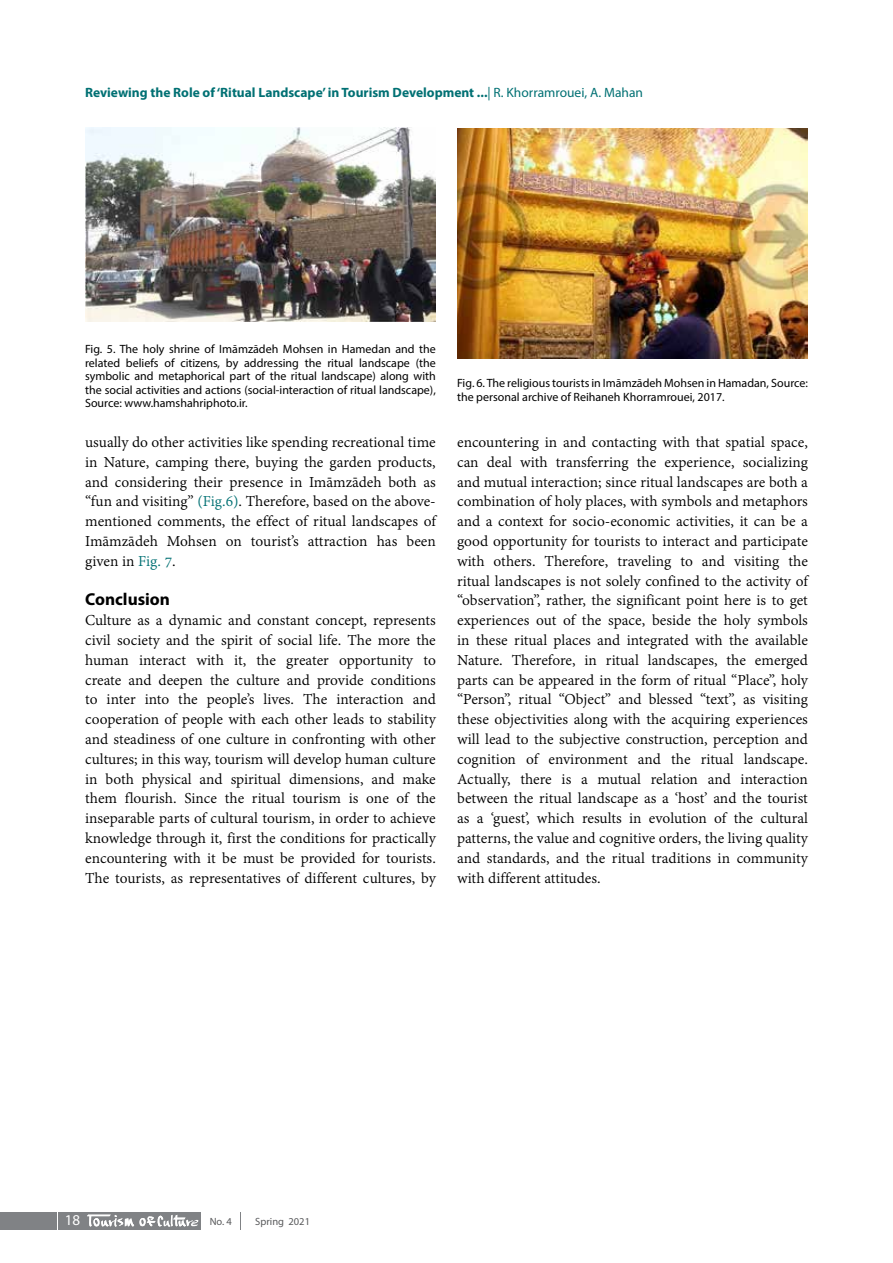
<style>
.page{position:relative;width:893px;height:1263px;background:#fff}
.page>*{position:absolute;margin:0;border:0;box-sizing:border-box;transform-origin:0 0}
.t1{font:700 17.25px "Myriad Pro";color:#000}
.t2{font:16.5px/19.8px "Adobe Devanagari";color:#000;text-align:justify}
.t3{font:15px "Myriad Pro";color:#fff}
.t4{font:700 13.5px "Myriad Pro";color:#007073}
.t5{font:12px/13.5px "Myriad Pro";color:#000;text-align:justify}
.t6{font:10.5px "Myriad Pro";color:#58595b}
.s1{font-weight:400}
.s2{color:#007073}
</style>
<div class="page">
<div style="left:86px;top:1212px;width:115px;height:18px;background:#808285"></div>
<div style="left:59px;top:1212px;width:27px;height:18px;background:#808285"></div>
<div style="left:0;top:1212px;width:57px;height:18px;background:#808285"></div>
<svg style="left:240px;top:1212px;width:1px;height:18px"></svg>
<svg style="left:87px;top:1215px;width:112px;height:12px"></svg>
<img style="left:85px;top:128px;width:351px;height:194px">
<img style="left:457px;top:129px;width:351px;height:229px">
<p class="t4" style="left:85px;top:84px;width:559px">Reviewing the Role of ‘Ritual Landscape’ in Tourism Development ...<span class="s1">| R. Khorramrouei, A. Mahan</span></p>
<p class="t5" style="left:85px;top:342px;width:352px">Fig. 5. The holy shrine of Imāmzādeh Mohsen in Hamedan and the related beliefs of citizens, by addressing the ritual landscape (the symbolic and metaphorical part of the ritual landscape) along with the social activities and actions (social-interaction of ritual landscape), Source: www.hamshahriphoto.ir.</p>
<p class="t2" style="left:85px;top:434px;width:352px">usually do other activities like spending recreational time in Nature, camping there, buying the garden products, and considering their presence in Imāmzādeh both as “fun and visiting” <span class="s2">(Fig.6)</span>. Therefore, based on the above&shy;mentioned comments, the effect of ritual landscapes of Imāmzādeh Mohsen on tourist’s attraction has been given in <span class="s2">Fig. 7</span>.</p>
<p class="t1" style="left:85px;top:588px;width:86px">Conclusion</p>
<p class="t2" style="left:85px;top:612px;width:352px">Culture as a dynamic and constant concept, represents civil society and the spirit of social life. The more the human interact with it, the greater opportunity to create and deepen the culture and provide conditions to inter into the people’s lives. The interaction and cooperation of people with each other leads to stability and steadiness of one culture in confronting with other cultures; in this way, tourism will develop human culture in both physical and spiritual dimensions, and make them flourish. Since the ritual tourism is one of the inseparable parts of cultural tourism, in order to achieve knowledge through it, first the conditions for practically encountering with it be must be provided for tourists.<br>The tourists, as representatives of different cultures, by</p>
<p class="t5" style="left:457px;top:376px;width:352px">Fig. 6. The religious tourists in Imāmzādeh Mohsen in Hamadan, Source: the personal archive of Reihaneh Khorramrouei, 2017.</p>
<p class="t2" style="left:457px;top:434px;width:352px">encountering in and contacting with that spatial space, can deal with transferring the experience, socializing and mutual interaction; since ritual landscapes are both a combination of holy places, with symbols and metaphors and a context for socio-economic activities, it can be a good opportunity for tourists to interact and participate with others. Therefore, traveling to and visiting the ritual landscapes is not solely confined to the activity of “observation”, rather, the significant point here is to get experiences out of the space, beside the holy symbols in these ritual places and integrated with the available Nature. Therefore, in ritual landscapes, the emerged parts can be appeared in the form of ritual “Place”, holy “Person”, ritual “Object” and blessed “text”, as visiting these objectivities along with the acquiring experiences will lead to the subjective construction, perception and cognition of environment and the ritual landscape.<br>Actually, there is a mutual relation and interaction between the ritual landscape as a ‘host’ and the tourist as a ‘guest’, which results in evolution of the cultural patterns, the value and cognitive orders, the living quality and standards, and the ritual traditions in community with different attitudes.</p>
<p class="t3" style="left:65px;top:1211px;width:17px">18</p>
<p class="t6" style="left:210px;top:1215px;width:24px">No. 4</p>
<p class="t6" style="left:255px;top:1215px;width:56px">Spring 2021</p>
</div>
